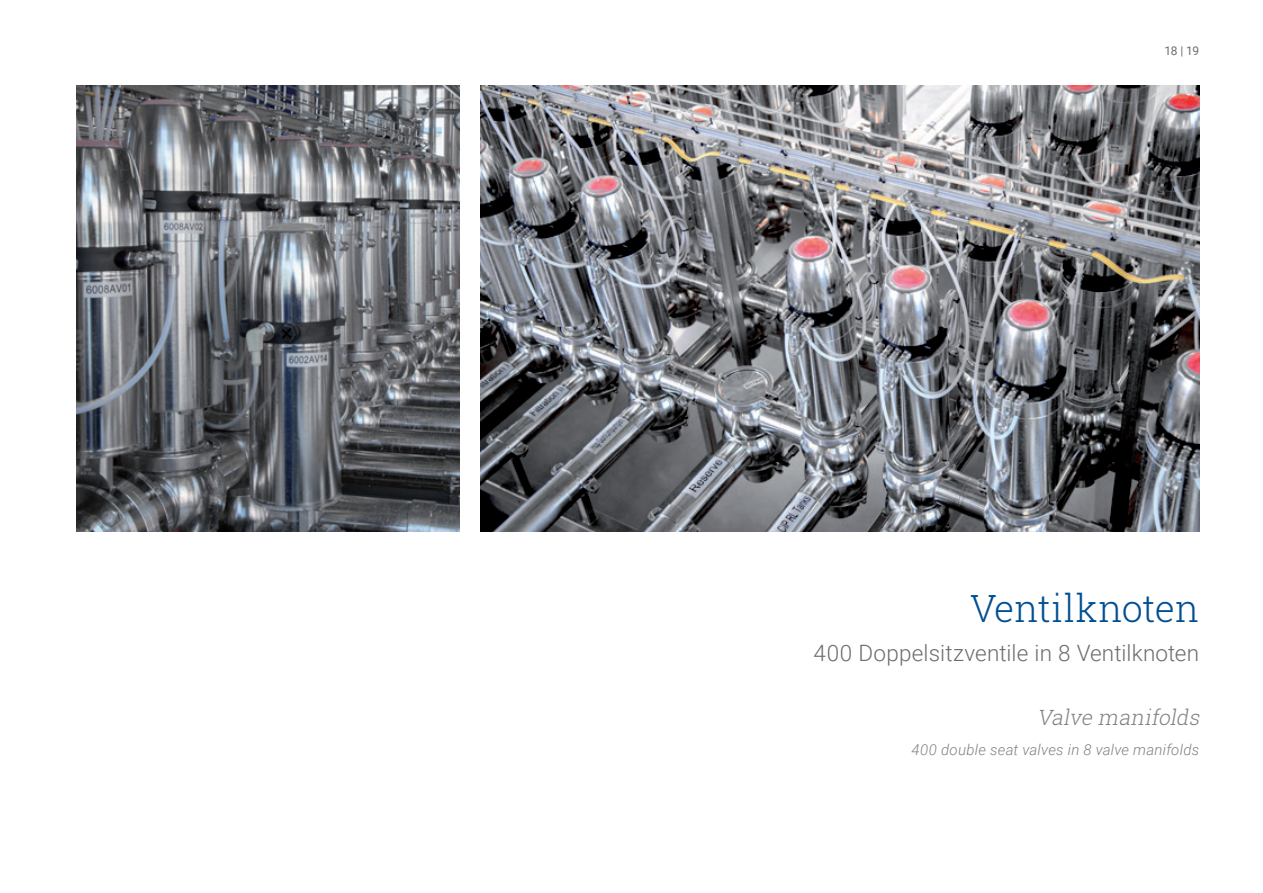
<style>
.page{position:relative;width:1263px;height:893px;background:#fff}
.page>*{position:absolute;margin:0;border:0;box-sizing:border-box;transform-origin:0 0}
.t1{font:300 37.5px "Roboto Slab";color:#004f92}
.t2{font:300 22.5px "Roboto";letter-spacing:.01em;color:#6c6d70}
.t3{font:italic 300 21px "Roboto Slab";color:#808285}
.t4{font:italic 300 15px "Roboto";letter-spacing:.015em;color:#808285}
.t5{font:12px "Roboto";color:#6c6d70}
</style>
<div class="page">
<img style="left:480px;top:85px;width:719px;height:446px">
<img style="left:77px;top:85px;width:382px;height:446px">
<p class="t5" style="left:1164px;top:42px;width:36px">18 | 19</p>
<h1 class="t1" style="left:970px;top:583px;width:231px">Ventilknoten</h1>
<h2 class="t2" style="left:813px;top:637px;width:387px">400 Doppelsitzventile in 8 Ventilknoten</h2>
<h3 class="t3" style="left:1037px;top:703px;width:169px">Valve manifolds</h3>
<p class="t4" style="left:911px;top:739px;width:289px">400 double seat valves in 8 valve manifolds</p>
</div>
